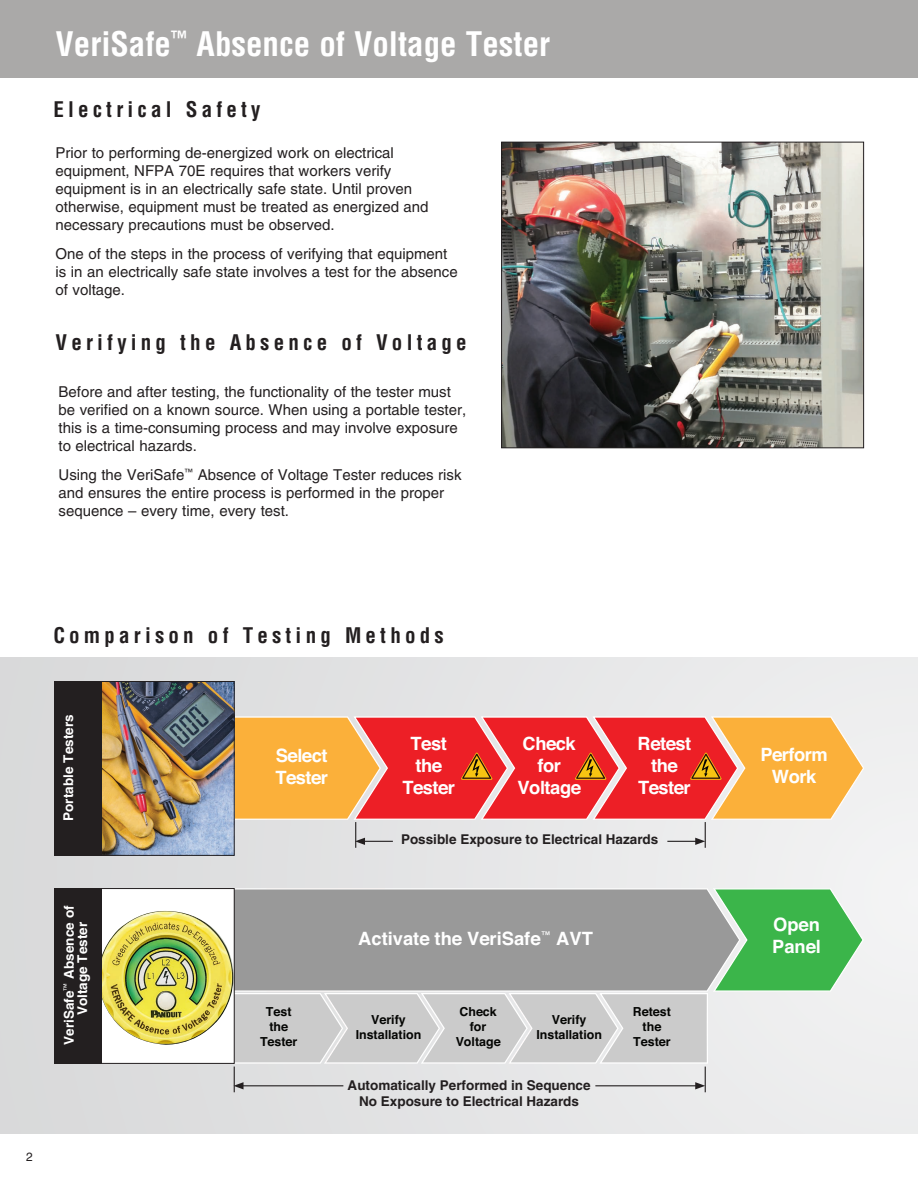
<style>
.page{position:relative;width:918px;height:1188px;background:#fff}
.page>*{position:absolute;margin:0;border:0;box-sizing:border-box;transform-origin:0 0}
.t1{font:700 condensed 33px "Helvetica";color:#fff}
.t2{font:700 condensed 21px "Helvetica";letter-spacing:.2em;color:#231f20}
.t3{font:700 18.3px/22px "Helvetica";letter-spacing:-.025em;color:#fff;text-align:center}
.t4{font:700 18.3px/22px "Helvetica";color:#fff}
.t5{font:15px/18px "Helvetica";color:#231f20}
.t6{font:700 13.5px/16.2px "Helvetica";color:#231f20;text-align:center}
.t7{font:700 13.5px/13.5px "Helvetica";color:#fff}
.t8{font:700 12.45px/15px "Helvetica";color:#040503;text-align:center}
.t9{font:12px "Helvetica";color:#231f20}
</style>
<div class="page">
<div style="left:0;top:0;width:918px;height:78px;background:#aaa9a8"></div>
<div style="left:0;top:658px;width:918px;height:476px;background:linear-gradient(to right,#d6d6d7,#f1f1f2)"></div>
<img style="left:102px;top:683px;width:131px;height:171px">
<div style="left:55px;top:681px;width:180px;height:175px;border:1px solid #231f20"></div>
<img style="left:503px;top:144px;width:359px;height:302px">
<div style="left:501px;top:142px;width:363px;height:306px;border:1px solid #231f20"></div>
<div style="left:60px;top:889px;width:174px;height:174px;background:#fff"></div>
<img style="left:102px;top:911px;width:129px;height:134px">
<div style="left:55px;top:681px;width:47px;height:174px;background:#231f20"></div>
<div style="left:55px;top:888px;width:47px;height:176px;background:#231f20"></div>
<svg style="left:231px;top:716px;width:633px;height:132px;background:#e86"></svg>
<svg style="left:231px;top:888px;width:633px;height:204px;background:#b3beb5"></svg>
<h1 class="t1" style="left:56px;top:23px;width:496px">VeriSafe<sup>™</sup> Absence of Voltage Tester</h1>
<h2 class="t2" style="left:53px;top:96px;width:209px">Electrical Safety</h2>
<p class="t5" style="left:56px;top:144px;width:375px">Prior to performing de-energized work on electrical equipment, NFPA 70E requires that workers verify equipment is in an electrically safe state. Until proven otherwise, equipment must be treated as energized and necessary precautions must be observed.</p>
<p class="t5" style="left:56px;top:245px;width:404px">One of the steps in the process of verifying that equipment is in an electrically safe state involves a test for the absence of voltage.</p>
<h2 class="t2" style="left:56px;top:329px;width:413px">Verifying the Absence of Voltage</h2>
<p class="t5" style="left:59px;top:383px;width:409px">Before and after testing, the functionality of the tester must be verified on a known source. When using a portable tester, this is a time-consuming process and may involve exposure to electrical hazards.</p>
<p class="t5" style="left:59px;top:465px;width:405px">Using the VeriSafe<sup>™</sup> Absence of Voltage Tester reduces risk and ensures the entire process is performed in the proper sequence – every time, every test.</p>
<h2 class="t2" style="left:53px;top:622px;width:392px">Comparison of Testing Methods</h2>
<p class="t7" style="left:61px;top:821px;width:108px;rotate:-90deg">Portable Testers</p>
<p class="t7" style="left:62px;top:1015px;width:111px;text-indent:-29px;rotate:-90deg">VeriSafe<sup>™</sup> Absence of<br>Voltage Tester</p>
<p class="t9" style="left:26px;top:1150px;width:8px">2</p>
<p class="t3" style="left:518px;top:733px;width:65px">Check for<br>Voltage</p>
<p class="t3" style="left:275px;top:745px;width:54px;text-align:left">Select<br>Tester</p>
<p class="t3" style="left:402px;top:733px;width:54px">Test the<br>Tester</p>
<p class="t3" style="left:638px;top:733px;width:55px">Retest the<br>Tester</p>
<p class="t3" style="left:760px;top:744px;width:69px">Perform<br>Work</p>
<p class="t6" style="left:401px;top:831px;width:259px">Possible Exposure to Electrical Hazards</p>
<p class="t4" style="left:358px;top:928px;width:236px">Activate the VeriSafe<sup>™</sup> AVT</p>
<p class="t8" style="left:456px;top:1005px;width:46px">Check for<br>Voltage</p>
<p class="t8" style="left:260px;top:1005px;width:39px">Test the<br>Tester</p>
<p class="t8" style="left:356px;top:1012px;width:67px">Verify<br>Installation</p>
<p class="t8" style="left:536px;top:1012px;width:67px">Verify<br>Installation</p>
<p class="t8" style="left:633px;top:1005px;width:40px">Retest the<br>Tester</p>
<p class="t6" style="left:348px;top:1077px;width:245px">Automatically Performed in Sequence<br>No Exposure to Electrical Hazards</p>
<p class="t4" style="left:772px;top:913px;width:50px">Open<br>Panel</p>
</div>
